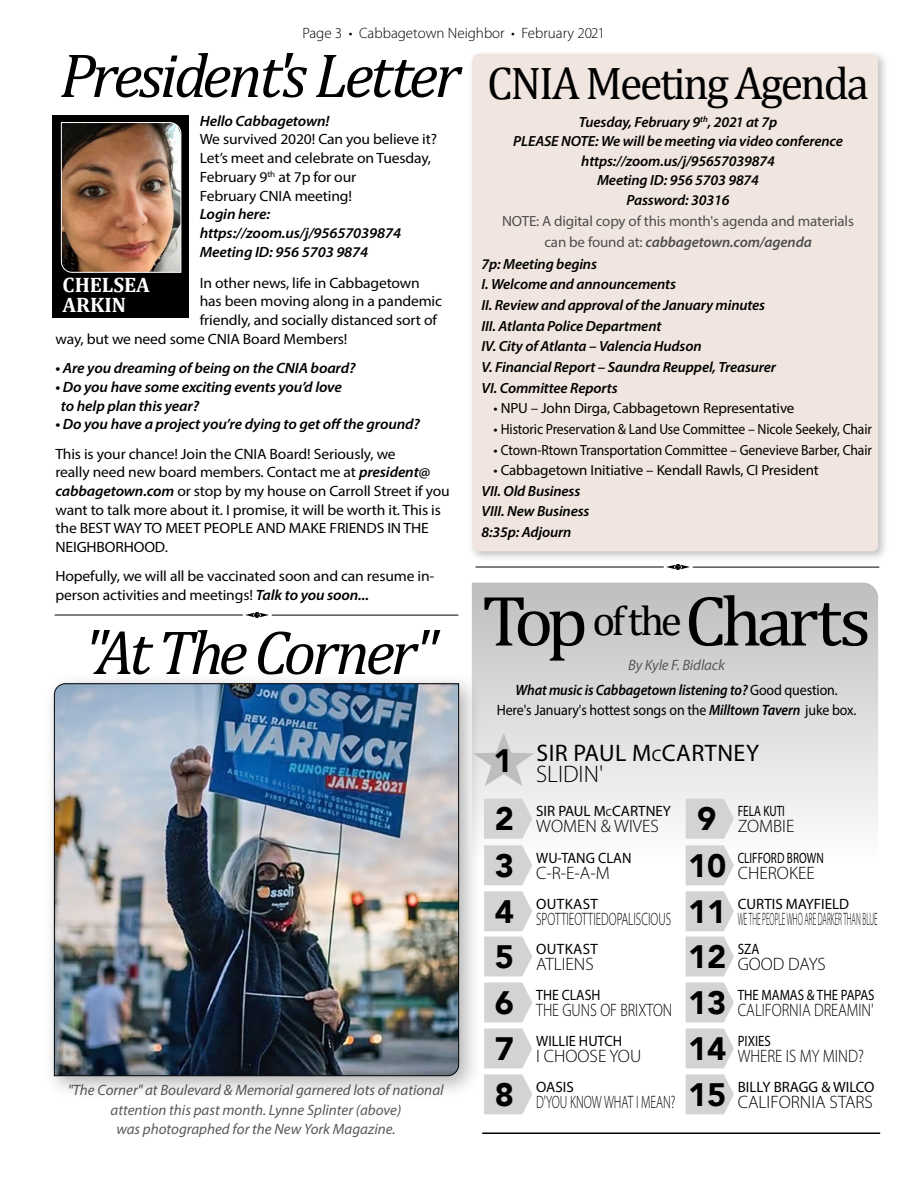
<style>
.page{position:relative;width:918px;height:1188px;background:#fff}
.page>*{position:absolute;margin:0;border:0;box-sizing:border-box;transform-origin:0 0}
.t1{font:72px "Cambria";letter-spacing:-.07em;color:#000}
.t2{font:italic 63px "Cambria";letter-spacing:-.06em;color:#000}
.t3{font:46.05px "Cambria";letter-spacing:-.05em;color:#000}
.t4{font:900 32.4px "Avenir";color:#000}
.t5{font:24px/21px "Myriad Pro";letter-spacing:.02em;color:#000}
.t6{font:700 21px/19.5px "Cambria";color:#fff}
.t7{font:300 18px "Myriad Pro";color:#000}
.t8{font:300 18px "Myriad Pro";color:#000;scale:.42 1}
.t9{font:300 18px "Myriad Pro";color:#000;scale:.65 1}
.t10{font:300 18px "Myriad Pro";color:#000;scale:.67 1}
.t11{font:300 18px "Myriad Pro";color:#000;scale:.83 1}
.t12{font:300 18px "Myriad Pro";color:#000;scale:.82 1}
.t13{font:300 18px "Myriad Pro";color:#000;scale:.86 1}
.t14{font:italic 15px/19.5px "Myriad Pro";color:#58595b;text-align:center}
.t15{font:italic 600 15px/25.5px "Myriad Pro";letter-spacing:-.01em;color:#000;text-align:center;scale:.93 1}
.t16{font:15px "Myriad Pro";color:#000;scale:.93 1}
.t17{font:15px "Myriad Pro";color:#000}
.t18{font:300 15px "Myriad Pro";color:#000}
.t19{font:15px "Myriad Pro";color:#000;scale:.86 1}
.t20{font:15px "Myriad Pro";color:#000;scale:.96 1}
.t21{font:15px "Myriad Pro";color:#000;scale:.75 1}
.t22{font:15px "Myriad Pro";letter-spacing:.02em;color:#000}
.t23{font:15px "Myriad Pro";color:#000;scale:.92 1}
.t24{font:15px "Myriad Pro";color:#000;scale:.87 1}
.t25{font:14.85px/18.8px "Myriad Pro";letter-spacing:-.01em;color:#000;scale:1.05 1}
.t26{font:italic 600 14.85px/18.8px "Myriad Pro";letter-spacing:-.01em;color:#000;scale:1.05 1}
.t27{font:italic 600 14.7px/20.7px "Myriad Pro";letter-spacing:-.01em;color:#000}
.t28{font:14.7px "Myriad Pro";letter-spacing:-.01em;color:#000}
.t29{font:14.7px/20.7px "Myriad Pro";letter-spacing:-.01em;color:#4d4d4f;text-align:center}
.s1{font-weight:600;font-style:italic}
.s2{font-size:42px}
.s3{font-weight:400;color:#58595b}
.s4{font-weight:400;font-style:normal}
.s5{font-family:"Avenir";font-weight:900;font-size:32.4px}
.s6{font-size:16.8px}
.s7{font-weight:300}
.s8{font-size:10.5px}
</style>
<div class="page">
<svg style="left:666px;top:565px;width:24px;height:4px"></svg>
<hr style="left:476px;top:567px;width:187px;height:1px;background:#000">
<hr style="left:693px;top:567px;width:186px;height:1px;background:#000">
<svg style="left:245px;top:613px;width:24px;height:4px"></svg>
<hr style="left:55px;top:615px;width:188px;height:1px;background:#000">
<hr style="left:272px;top:615px;width:186px;height:1px;background:#000">
<div style="left:467px;top:49px;width:423px;height:514px;background:#000;opacity:.25"></div>
<div style="left:472px;top:54px;width:406px;height:497px;background:#f1e5df"></div>
<svg style="left:472px;top:583px;width:406px;height:275px"></svg>
<svg style="left:483px;top:733px;width:51px;height:53px"></svg>
<svg style="left:484px;top:799px;width:48px;height:40px"></svg>
<svg style="left:686px;top:799px;width:48px;height:40px"></svg>
<svg style="left:484px;top:845px;width:48px;height:40px"></svg>
<svg style="left:686px;top:845px;width:48px;height:40px"></svg>
<svg style="left:484px;top:891px;width:48px;height:40px"></svg>
<svg style="left:686px;top:891px;width:48px;height:40px"></svg>
<svg style="left:484px;top:937px;width:48px;height:39px"></svg>
<svg style="left:686px;top:937px;width:48px;height:39px"></svg>
<svg style="left:484px;top:982px;width:48px;height:40px"></svg>
<svg style="left:686px;top:982px;width:48px;height:40px"></svg>
<svg style="left:484px;top:1028px;width:48px;height:40px"></svg>
<svg style="left:686px;top:1028px;width:48px;height:40px"></svg>
<svg style="left:484px;top:1074px;width:48px;height:40px"></svg>
<svg style="left:686px;top:1074px;width:48px;height:40px"></svg>
<hr style="left:482px;top:1132px;width:398px;height:2px;background:#000">
<div style="left:53px;top:115px;width:136px;height:203px;background:#000"></div>
<img style="left:61px;top:122px;width:121px;height:151px">
<div style="left:43px;top:672px;width:440px;height:428px;background:#000;opacity:.3"></div>
<img style="left:54px;top:683px;width:405px;height:393px">
<p class="t18" style="left:302px;top:25px;width:304px">Page 3 • Cabbagetown Neighbor • February 2021</p>
<h3 class="t3" style="left:487px;top:56px;width:383px">CNIA Meeting Agenda</h3>
<p class="t27" style="left:513px;top:112px;width:331px;line-height:19.2px;text-align:center">Tuesday, February 9<sup>th</sup>, 2021 at 7p<br>PLEASE NOTE: We will be meeting via video conference https://zoom.us/j/95657039874<br>Meeting ID: 956 5703 9874</p>
<p class="t27" style="left:627px;top:190px;width:105px">Password: 30316</p>
<p class="t29" style="left:502px;top:210px;width:353px">NOTE: A digital copy of this month's agenda and materials can be found at: <span class="s1">cabbagetown.com/agenda</span></p>
<p class="t27" style="left:482px;top:253px;width:296px">7p: Meeting begins<br>I. Welcome and announcements<br>II. Review and approval of the January minutes III. Atlanta Police Department<br>IV. City of Atlanta – Valencia Hudson<br>V. Financial Report – Saundra Reuppel, Treasurer VI. Committee Reports</p>
<p class="t28" style="left:494px;top:399px;width:302px">• NPU – John Dirga, Cabbagetown Representative</p>
<p class="t28" style="left:494px;top:420px;width:380px">• Historic Preservation &amp; Land Use Committee – Nicole Seekely, Chair</p>
<p class="t28" style="left:494px;top:441px;width:380px">• Ctown-Rtown Transportation Committee – Genevieve Barber, Chair</p>
<p class="t28" style="left:494px;top:461px;width:327px">• Cabbagetown Initiative – Kendall Rawls, CI President</p>
<p class="t27" style="left:482px;top:480px;width:109px">VII. Old Business<br>VIII. New Business<br>8:35p: Adjourn</p>
<h2 class="t2" style="left:60px;top:31px;width:402px">President's Letter</h2>
<p class="t26" style="left:200px;top:111px;width:125px">Hello Cabbagetown!</p>
<p class="t25" style="left:200px;top:130px;width:228px">We survived 2020! Can you believe it?<br>Let’s meet and celebrate on Tuesday,<br>February 9<sup>th</sup> at 7p for our<br>February CNIA meeting!</p>
<p class="t26" style="left:200px;top:205px;width:193px">Login here: https://zoom.us/j/95657039874<br>Meeting ID: 956 5703 9874</p>
<p class="t25" style="left:200px;top:273px;width:211px">In other news, life in Cabbagetown</p>
<p class="t25" style="left:200px;top:292px;width:232px">has been moving along in a pandemic</p>
<p class="t25" style="left:200px;top:310px;width:228px">friendly, and socially distanced sort of</p>
<p class="t25" style="left:56px;top:329px;width:280px">way, but we need some CNIA Board Members!</p>
<p class="t26" style="left:56px;top:358px;width:287px">• Are you dreaming of being on the CNIA board?</p>
<p class="t26" style="left:61px;top:377px;width:269px;text-indent:-5px">• Do you have some exciting events you’d love to help plan this year?</p>
<p class="t26" style="left:56px;top:415px;width:349px">• Do you have a project you’re dying to get off the ground?</p>
<p class="t25" style="left:56px;top:444px;width:377px">This is your chance! Join the CNIA Board! Seriously, we<br>really need new board members. Contact me at <span class="s1">president@ cabbagetown.com</span> or stop by my house on Carroll Street if you want to talk more about it. I promise, it will be worth it. This is the BEST WAY TO MEET PEOPLE AND MAKE FRIENDS IN THE NEIGHBORHOOD.</p>
<p class="t25" style="left:56px;top:567px;width:362px">Hopefully, we will all be vaccinated soon and can resume in&shy;person activities and meetings! <span class="s1">Talk to you soon...</span></p>
<h3 class="t6" style="left:63px;top:275px;width:89px">CHELSEA<br>ARKIN</h3>
<h1 class="t1" style="left:482px;top:579px;width:391px">Top <span class="s2">of the</span>Charts</h1>
<p class="t15" style="left:515px;top:651px;width:348px"><span class="s3">By Kyle F. Bidlack<br></span>What music is Cabbagetown listening to? <span class="s4">Good question.</span></p>
<p class="t16" style="left:497px;top:700px;width:388px">Here's January's hottest songs on the <span class="s1">Milltown Tavern</span> juke box.</p>
<h3 class="t5" style="left:536px;top:742px;width:224px;text-indent:-43px"><span class="s5">1</span> SIR PAUL M<span class="s6">c</span>CARTNEY<br><span class="s7">SLIDIN'</span></h3>
<p class="t17" style="left:536px;top:802px;width:136px">SIR PAUL M<span class="s8">c</span>CARTNEY</p>
<p class="t7" style="left:536px;top:817px;width:124px">WOMEN &amp; WIVES</p>
<h2 class="t2" style="left:83px;top:608px;width:357px">"At The Corner"</h2>
<p class="t21" style="left:738px;top:802px;width:64px">FELA KUTI</p>
<p class="t7" style="left:738px;top:817px;width:58px">ZOMBIE</p>
<h3 class="t4" style="left:495px;top:791px;width:21px">2</h3>
<h3 class="t4" style="left:697px;top:791px;width:21px">9</h3>
<h3 class="t4" style="left:495px;top:838px;width:21px">3</h3>
<h3 class="t4" style="left:688px;top:838px;width:40px">10</h3>
<h3 class="t4" style="left:495px;top:884px;width:21px">4</h3>
<h3 class="t4" style="left:688px;top:884px;width:40px">11</h3>
<h3 class="t4" style="left:495px;top:929px;width:21px">5</h3>
<h3 class="t4" style="left:688px;top:929px;width:40px">12</h3>
<h3 class="t4" style="left:495px;top:975px;width:21px">6</h3>
<h3 class="t4" style="left:688px;top:975px;width:40px">13</h3>
<h3 class="t4" style="left:495px;top:1021px;width:21px">7</h3>
<h3 class="t4" style="left:688px;top:1021px;width:40px">14</h3>
<h3 class="t4" style="left:495px;top:1067px;width:21px">8</h3>
<h3 class="t4" style="left:688px;top:1067px;width:40px">15</h3>
<p class="t20" style="left:536px;top:848px;width:101px">WU-TANG CLAN</p>
<p class="t7" style="left:536px;top:863px;width:75px">C-R-E-A-M</p>
<p class="t21" style="left:738px;top:848px;width:116px">CLIFFORD BROWN</p>
<p class="t7" style="left:738px;top:863px;width:79px">CHEROKEE</p>
<p class="t22" style="left:536px;top:894px;width:63px">OUTKAST</p>
<p class="t9" style="left:536px;top:909px;width:209px">SPOTTIEOTTIEDOPALISCIOUS</p>
<p class="t17" style="left:738px;top:894px;width:113px">CURTIS MAYFIELD</p>
<p class="t8" style="left:738px;top:909px;width:335px">WE THE PEOPLE WHO ARE DARKER THAN BLUE</p>
<p class="t22" style="left:536px;top:939px;width:63px">OUTKAST</p>
<p class="t7" style="left:536px;top:954px;width:59px">ATLIENS</p>
<p class="t24" style="left:738px;top:939px;width:26px">SZA</p>
<p class="t7" style="left:738px;top:954px;width:90px">GOOD DAYS</p>
<p class="t23" style="left:536px;top:985px;width:71px">THE CLASH</p>
<p class="t12" style="left:536px;top:1000px;width:168px">THE GUNS OF BRIXTON</p>
<p class="t19" style="left:738px;top:985px;width:161px">THE MAMAS &amp; THE PAPAS</p>
<p class="t11" style="left:738px;top:1000px;width:165px">CALIFORNIA DREAMIN'</p>
<p class="t20" style="left:536px;top:1031px;width:91px">WILLIE HUTCH</p>
<p class="t7" style="left:536px;top:1046px;width:107px">I CHOOSE YOU</p>
<p class="t19" style="left:738px;top:1031px;width:40px">PIXIES</p>
<p class="t13" style="left:738px;top:1046px;width:148px">WHERE IS MY MIND?</p>
<p class="t17" style="left:536px;top:1077px;width:39px">OASIS</p>
<p class="t10" style="left:536px;top:1092px;width:210px">D'YOU KNOW WHAT I MEAN?</p>
<p class="t17" style="left:738px;top:1077px;width:138px">BILLY BRAGG &amp; WILCO</p>
<p class="t7" style="left:738px;top:1092px;width:137px">CALIFORNIA STARS</p>
<p class="t14" style="left:68px;top:1080px;width:377px">"The Corner" at Boulevard &amp; Memorial garnered lots of national attention this past month. Lynne Splinter (above)<br>was photographed for the New York Magazine.</p>
</div>
